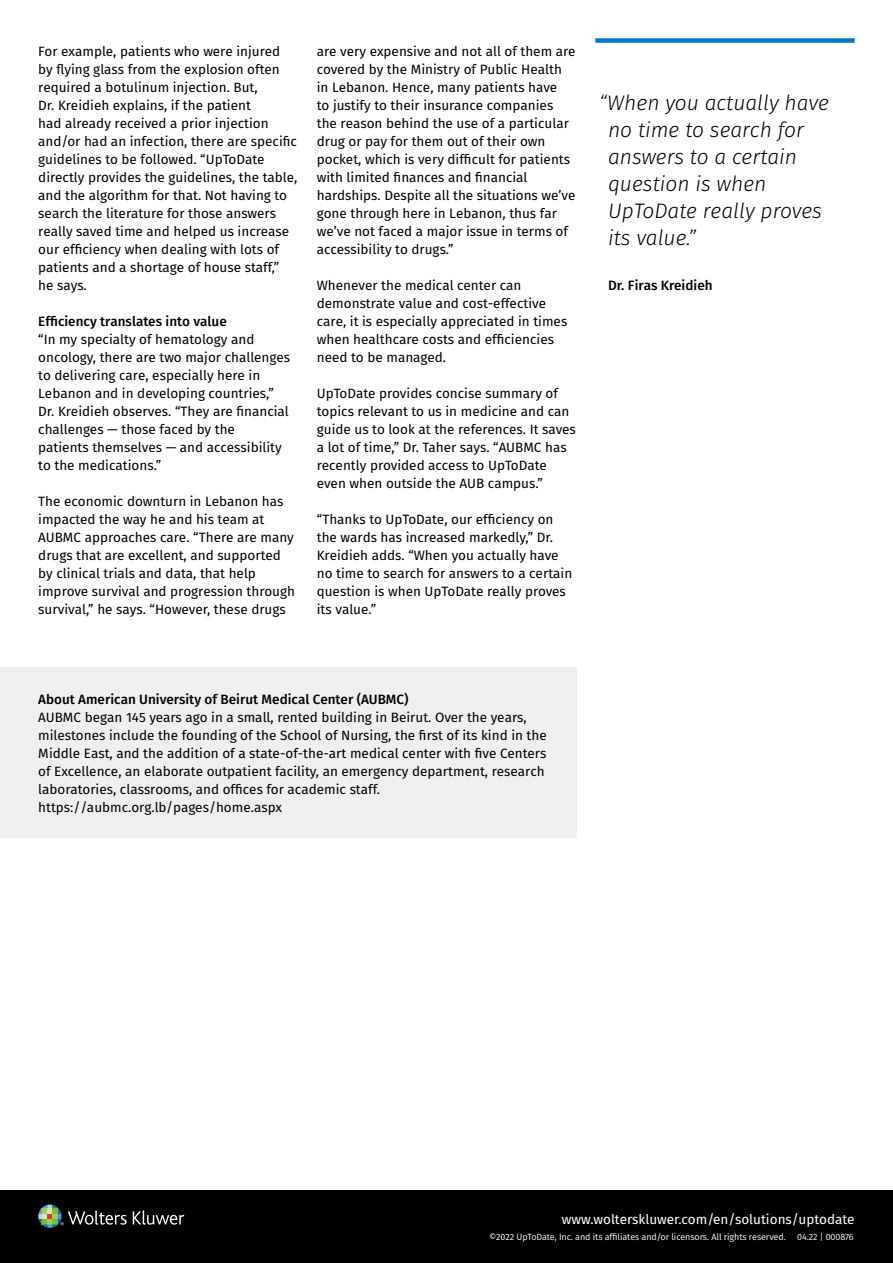
<style>
.page{position:relative;width:893px;height:1263px;background:#fff}
.page>*{position:absolute;margin:0;border:0;box-sizing:border-box;transform-origin:0 0}
.quote_text{font:italic 300 21px/27px "Fira Sans";color:#000}
.body_text{font:13.5px/18px "Fira Sans";color:#000}
.body_text_span_colum{font:13.5px/18px "Fira Sans";color:#000}
.subhead_span_columns{font:500 13.5px "Fira Sans";color:#000}
.WK_URL{font:13.5px "Fira Sans";color:#fff}
.subhead{font:500 13.5px "Fira Sans";color:#000}
.quote_attribution{font:500 13.5px "Fira Sans";color:#000}
.footer_copyright_inf{font:9px "Fira Sans";letter-spacing:-.01em;color:#fff}
</style>
<div class="page">
<div style="left:0;top:668px;width:576px;height:170px;background:#eeefee"></div>
<div style="left:595px;top:38px;width:260px;height:5px;background:#007ac2"></div>
<div style="left:0;top:1191px;width:893px;height:72px;background:#000"></div>
<svg style="left:133px;top:1210px;width:51px;height:14px"></svg>
<svg style="left:38px;top:1204px;width:89px;height:24px"></svg>
<p class="body_text" style="left:38px;top:42px;width:261px">For example, patients who were injured by flying glass from the explosion often required a botulinum injection. But,<br>Dr. Kreidieh explains, if the patient<br>had already received a prior injection and/or had an infection, there are specific guidelines to be followed. “UpToDate directly provides the guidelines, the table, and the algorithm for that. Not having to search the literature for those answers really saved time and helped us increase our efficiency when dealing with lots of patients and a shortage of house staff,” he says.</p>
<p class="subhead" style="left:38px;top:311px;width:190px">Efficiency translates into value</p>
<p class="body_text" style="left:38px;top:330px;width:253px">“In my specialty of hematology and oncology, there are two major challenges to delivering care, especially here in Lebanon and in developing countries,” Dr. Kreidieh observes. “They are financial challenges — those faced by the<br>patients themselves — and accessibility to the medications.”</p>
<p class="body_text" style="left:38px;top:492px;width:258px">The economic downturn in Lebanon has impacted the way he and his team at AUBMC approaches care. “There are many drugs that are excellent, and supported by clinical trials and data, that help improve survival and progression through survival,” he says. “However, these drugs</p>
<p class="body_text" style="left:317px;top:42px;width:260px">are very expensive and not all of them are covered by the Ministry of Public Health in Lebanon. Hence, many patients have<br>to justify to their insurance companies the reason behind the use of a particular drug or pay for them out of their own pocket, which is very difficult for patients with limited finances and financial hardships. Despite all the situations we’ve gone through here in Lebanon, thus far we’ve not faced a major issue in terms of accessibility to drugs.”</p>
<p class="body_text" style="left:317px;top:276px;width:252px">Whenever the medical center can demonstrate value and cost-effective care, it is especially appreciated in times when healthcare costs and efficiencies need to be managed.</p>
<p class="body_text" style="left:317px;top:384px;width:261px">UpToDate provides concise summary of topics relevant to us in medicine and can guide us to look at the references. It saves a lot of time,” Dr. Taher says. “AUBMC has recently provided access to UpToDate even when outside the AUB campus.”</p>
<p class="body_text" style="left:317px;top:510px;width:257px">“Thanks to UpToDate, our efficiency on the wards has increased markedly,” Dr.<br>Kreidieh adds. “When you actually have no time to search for answers to a certain question is when UpToDate really proves its value.”</p>
<p class="quote_text" style="left:608px;top:89px;width:222px;text-indent:-9px">“When you actually have no time to search for answers to a certain question is when<br>UpToDate really proves its value.”</p>
<p class="quote_attribution" style="left:608px;top:275px;width:106px">Dr. Firas Kreidieh</p>
<p class="subhead_span_columns" style="left:38px;top:689px;width:372px">About American University of Beirut Medical Center (AUBMC)</p>
<p class="body_text_span_colum" style="left:38px;top:708px;width:510px">AUBMC began 145 years ago in a small, rented building in Beirut. Over the years, milestones include the founding of the School of Nursing, the first of its kind in the Middle East, and the addition of a state-of-the-art medical center with five Centers of Excellence, an elaborate outpatient facility, an emergency department, research laboratories, classrooms, and offices for academic staff. https://aubmc.org.lb/pages/home.aspx</p>
<p class="WK_URL" style="left:562px;top:1209px;width:294px">www.wolterskluwer.com/en/solutions/uptodate</p>
<p class="footer_copyright_inf" style="left:489px;top:1230px;width:298px">©2022 UpToDate, Inc. and its affiliates and/or licensors. All rights reserved.</p>
<p class="footer_copyright_inf" style="left:797px;top:1230px;width:58px">04.22 | 000876</p>
</div>
